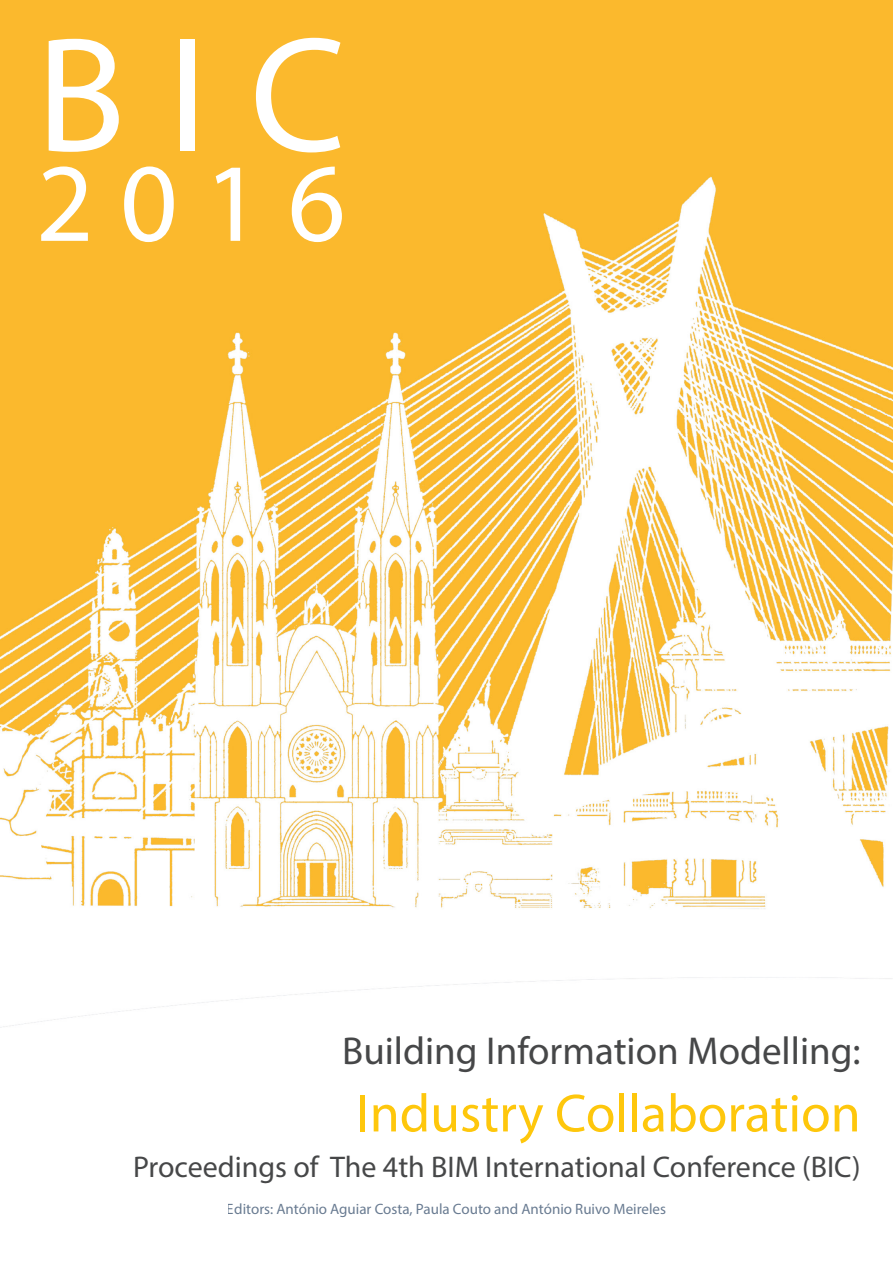
<style>
.page{position:relative;width:893px;height:1263px;background:#fff}
.page>*{position:absolute;margin:0;border:0;box-sizing:border-box;transform-origin:0 0}
.t1{font:165px "Myriad Pro";color:#fff}
.t2{font:112.5px "Myriad Pro";color:#fff}
.t3{font:54px "Myriad Pro";color:#fec70c}
.t4{font:39px "Myriad Pro";color:#464748}
.t5{font:30px "Myriad Pro";color:#464748}
.t6{font:15px "Myriad Pro";color:#274161}
</style>
<div class="page">
<img style="left:0;top:0;width:893px;height:1028px">
<h1 class="t1" style="left:36px;top:-6px;width:311px">BIC</h1>
<h2 class="t2" style="left:36px;top:134px;width:311px">2016</h2>
<h3 class="t4" style="left:342px;top:1026px;width:520px">Building Information Modelling:</h3>
<h3 class="t3" style="left:356px;top:1080px;width:506px">Industry Collaboration</h3>
<h3 class="t5" style="left:133px;top:1148px;width:729px">Proceedings of The 4th BIM International Conference (BIC)</h3>
<p class="t6" style="left:227px;top:1200px;width:441px">Editors: António Aguiar Costa, Paula Couto and António Ruivo Meireles</p>
</div>
